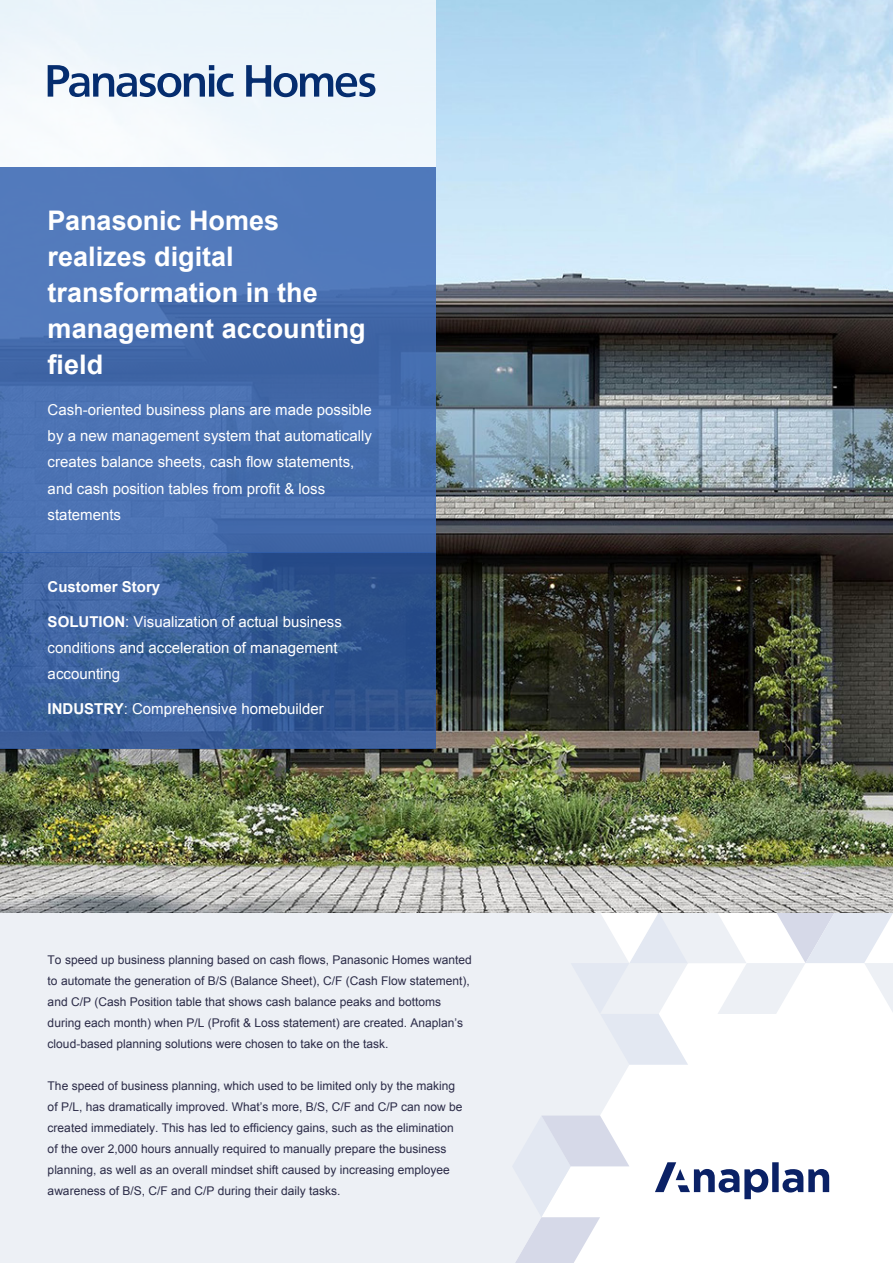
<style>
.page{position:relative;width:893px;height:1263px;background:#fff}
.page>*{position:absolute;margin:0;border:0;box-sizing:border-box;transform-origin:0 0}
.t1{font:700 27px/36px "Arial";color:#fff}
.t2{font:15px/26.2px "Arial";color:#fff}
.t3{font:700 15px "Arial";color:#fff}
.t4{font:12px/21px "Arial";color:#2b2b47}
.s1{font-weight:700}
</style>
<div class="page">
<div style="left:0;top:912px;width:629px;height:351px;background:#edf0f5"></div>
<svg style="left:512px;top:1115px;width:117px;height:148px"></svg>
<svg style="left:571px;top:912px;width:322px;height:153px"></svg>
<img style="left:0;top:0;width:893px;height:912px">
<div style="left:0;top:0;width:435px;height:167px;background:#edf6fc"></div>
<svg style="left:0;top:167px;width:435px;height:386px;background:#4a71b2"></svg>
<svg style="left:0;top:553px;width:435px;height:196px;background:#365c96"></svg>
<svg style="left:655px;top:1162px;width:174px;height:37px"></svg>
<svg style="left:48px;top:65px;width:186px;height:32px"></svg>
<svg style="left:246px;top:65px;width:129px;height:32px"></svg>
<p class="t1" style="left:48px;top:203px;width:320px">Panasonic Homes realizes digital transformation in the management accounting field</p>
<p class="t2" style="left:48px;top:397px;width:326px">Cash-oriented business plans are made possible by a new management system that automatically creates balance sheets, cash flow statements, and cash position tables from profit &amp; loss statements</p>
<p class="t3" style="left:48px;top:577px;width:114px">Customer Story</p>
<p class="t2" style="left:48px;top:609px;width:296px"><span class="s1">SOLUTION</span>: Visualization of actual business conditions and acceleration of management accounting</p>
<p class="t2" style="left:48px;top:696px;width:278px"><span class="s1">INDUSTRY</span>: Comprehensive homebuilder</p>
<p class="t4" style="left:48px;top:950px;width:426px">To speed up business planning based on cash flows, Panasonic Homes wanted to automate the generation of B/S (Balance Sheet), C/F (Cash Flow statement), and C/P (Cash Position table that shows cash balance peaks and bottoms during each month) when P/L (Profit &amp; Loss statement) are created. Anaplan’s cloud-based planning solutions were chosen to take on the task.</p>
<p class="t4" style="left:48px;top:1076px;width:416px">The speed of business planning, which used to be limited only by the making of P/L, has dramatically improved. What’s more, B/S, C/F and C/P can now be created immediately. This has led to efficiency gains, such as the elimination of the over 2,000 hours annually required to manually prepare the business planning, as well as an overall mindset shift caused by increasing employee awareness of B/S, C/F and C/P during their daily tasks.</p>
</div>
